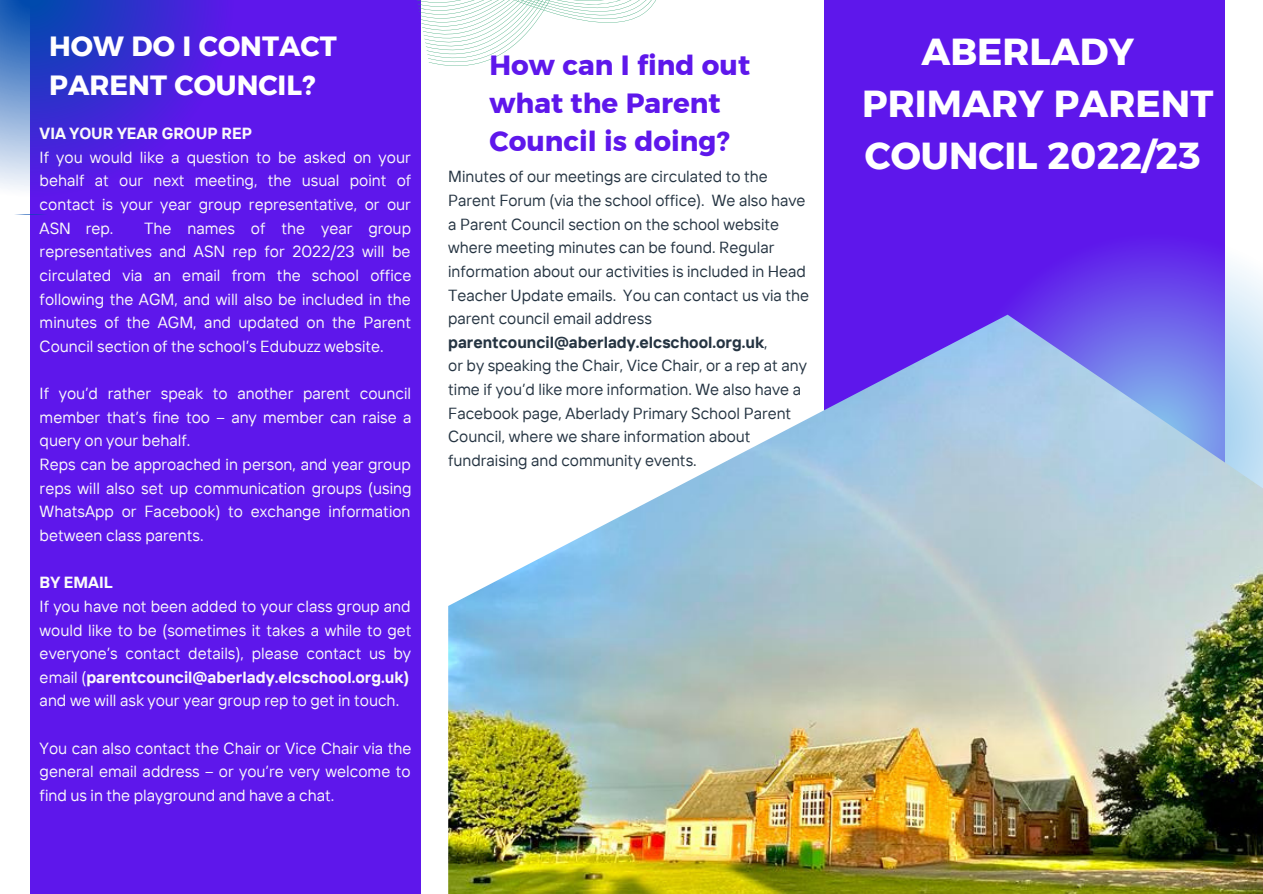
<style>
.page{position:relative;width:1263px;height:894px;background:#fff}
.page>*{position:absolute;margin:0;border:0;box-sizing:border-box;transform-origin:0 0}
.t1{font:37.5px/51.8px "Kief Montaser Bold";color:#fff;text-align:center}
.t2{font:27.75px/38.2px "Kief Montaser Bold";color:#5e17eb}
.t3{font:27.75px/38.2px "Kief Montaser Bold";color:#fff}
.t4{font:16.05px/23.5px "TT Interphases";color:#fafafa;text-align:justify}
.t5{font:16.05px/23.5px "TT Interphases";color:#253442}
.t6{font:700 16.05px "TT Interphases";color:#fafafa}
.s1{font-weight:700}
</style>
<div class="page">
<div style="left:824px;top:0;width:400px;height:893px;background:#5e17eb"></div>
<svg style="left:1011px;top:214px;width:252px;height:100px"></svg>
<div style="left:31px;top:0;width:390px;height:893px;background:#5e17eb"></div>
<svg style="left:0;top:0;width:213px;height:214px"></svg>
<img style="left:448px;top:314px;width:815px;height:579px">
<svg style="left:417px;top:0;width:239px;height:66px"></svg>
<h2 class="t3" style="left:49px;top:27px;width:289px">HOW DO I CONTACT<br>PARENT COUNCIL?</h2>
<p class="t6" style="left:40px;top:123px;width:214px">VIA YOUR YEAR GROUP REP</p>
<p class="t4" style="left:40px;top:145px;width:373px">If you would like a question to be asked on your behalf at our next meeting, the usual point of contact is your year group representative, or our ASN rep.</p>
<p class="t4" style="left:40px;top:216px;width:373px;text-indent:104px">The names of the year group representatives and ASN rep for 2022/23 will be circulated via an email from the school office following the AGM, and will also be included in the minutes of the AGM, and updated on the Parent Council section of the school’s Edubuzz website.</p>
<p class="t4" style="left:40px;top:381px;width:373px;text-align:left">If you’d rather speak to another parent council member that’s fine too – any member can raise a query on your behalf.<br>Reps can be approached in person, and year group reps will also set up communication groups (using WhatsApp or Facebook) to exchange information between class parents.</p>
<p class="t6" style="left:40px;top:572px;width:75px">BY EMAIL</p>
<p class="t4" style="left:40px;top:594px;width:373px;text-align:left">If you have not been added to your class group and would like to be (sometimes it takes a while to get everyone’s contact details), please contact us by email (<span class="s1">parentcouncil@aberlady.elcschool.org.uk) </span>and we will ask your year group rep to get in touch.</p>
<p class="t4" style="left:40px;top:735px;width:373px">You can also contact the Chair or Vice Chair via the general email address – or you’re very welcome to find us in the playground and have a chat.</p>
<h2 class="t2" style="left:490px;top:46px;width:262px">How can I find out what the Parent<br>Council is doing?</h2>
<p class="t5" style="left:448px;top:164px;width:362px">Minutes of our meetings are circulated to the Parent Forum (via the school office). We also have a Parent Council section on the school website where meeting minutes can be found. Regular information about our activities is included in Head Teacher Update emails. You can contact us via the parent council email address <span class="s1">parentcouncil@aberlady.elcschool.org.uk</span>,<br>or by speaking the Chair, Vice Chair, or a rep at any time if you’d like more information. We also have a Facebook page, Aberlady Primary School Parent Council, where we share information about fundraising and community events.</p>
<h1 class="t1" style="left:862px;top:26px;width:353px">ABERLADY<br>PRIMARY PARENT<br>COUNCIL 2022/23</h1>
</div>
